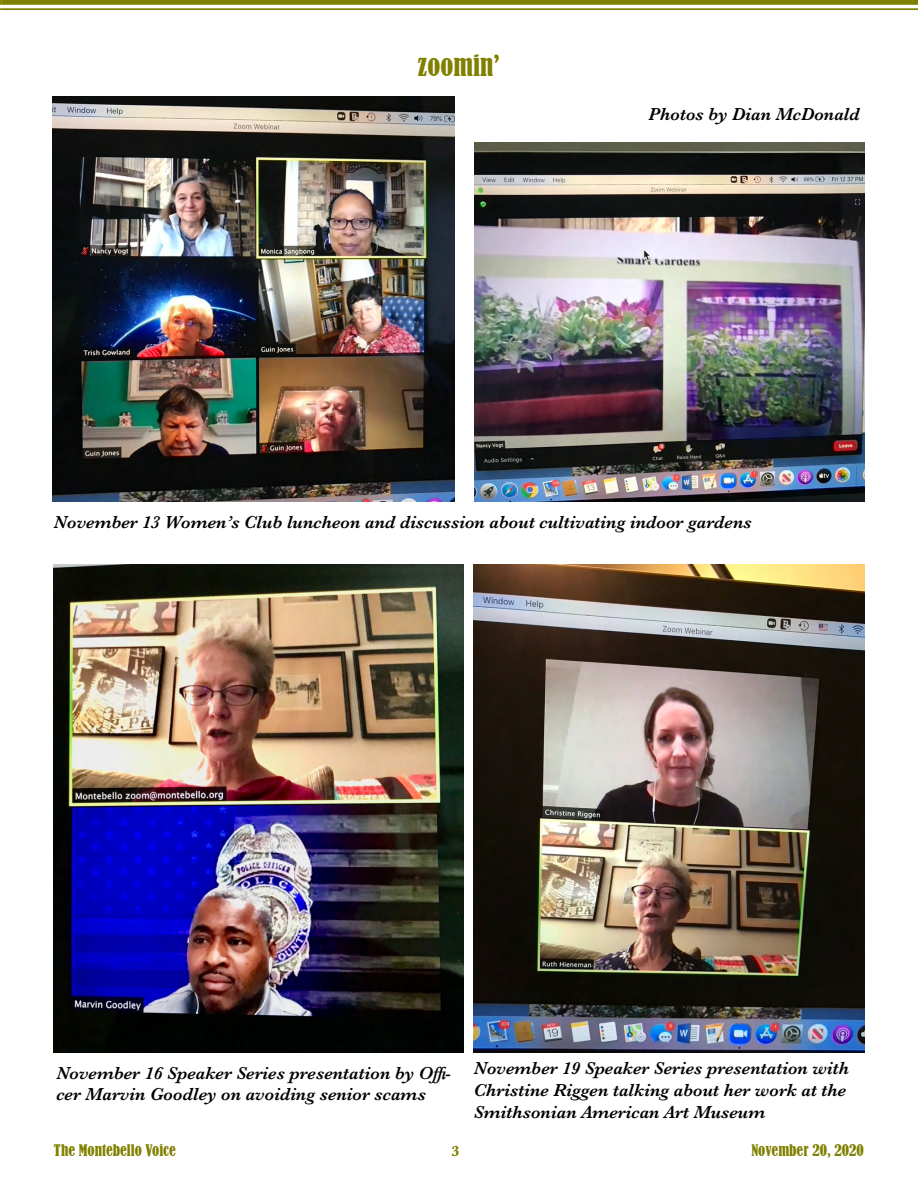
<style>
.page{position:relative;width:918px;height:1188px;background:#fff}
.page>*{position:absolute;margin:0;border:0;box-sizing:border-box;transform-origin:0 0}
.t1{font:condensed 27px "Bernard";color:#808000}
.t2{font:italic 600 18px/21.6px "Baskerville";color:#000}
.t3{font:condensed 15px "Bernard";color:#808000}
.t4{font:700 15px "Baskerville";color:#808000}
</style>
<div class="page">
<svg style="left:0;top:0;width:2px;height:10px"></svg>
<div style="left:2px;top:0;width:916px;height:5px;background:#808000"></div>
<hr style="left:2px;top:8px;width:916px;height:2px;background:#808000">
<img style="left:53px;top:96px;width:402px;height:406px">
<img style="left:474px;top:142px;width:390px;height:360px">
<img style="left:54px;top:564px;width:410px;height:488px">
<img style="left:474px;top:564px;width:390px;height:488px">
<h1 class="t1" style="left:418px;top:50px;width:84px">zoomin’</h1>
<p class="t2" style="left:649px;top:103px;width:213px">Photos by Dian McDonald</p>
<p class="t2" style="left:54px;top:512px;width:699px">November 13 Women’s Club luncheon and discussion about cultivating indoor gardens</p>
<p class="t2" style="left:56px;top:1062px;width:396px">November 16 Speaker Series presentation by Offi&shy;cer Marvin Goodley on avoiding senior scams</p>
<p class="t2" style="left:474px;top:1058px;width:377px">November 19 Speaker Series presentation with<br>Christine Riggen talking about her work at the<br>Smithsonian American Art Museum</p>
<p class="t3" style="left:54px;top:1141px;width:123px">The Montebello Voice</p>
<p class="t4" style="left:451px;top:1140px;width:10px">3</p>
<p class="t3" style="left:751px;top:1141px;width:114px">November 20, 2020</p>
</div>
